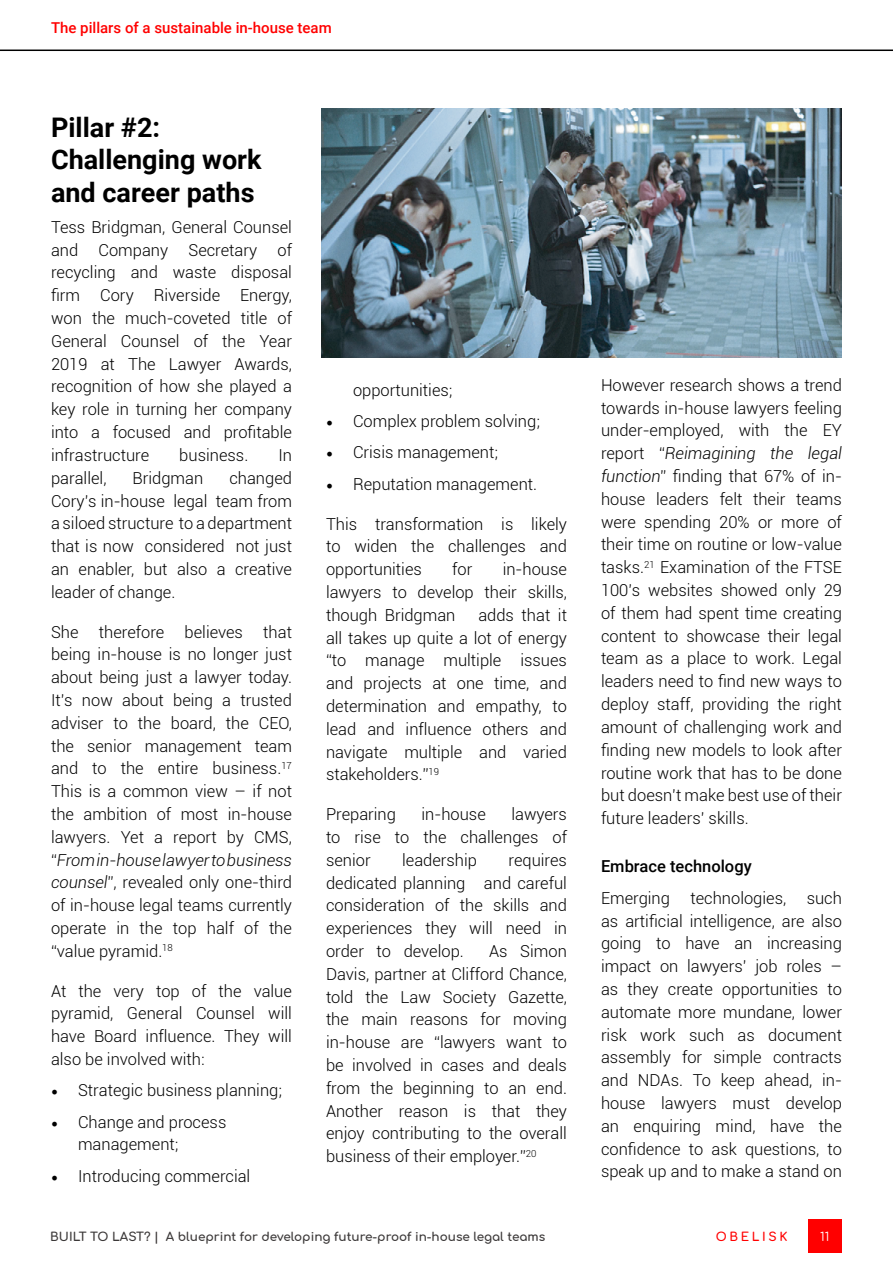
<style>
.page{position:relative;width:893px;height:1263px;background:#fff}
.page>*{position:absolute;margin:0;border:0;box-sizing:border-box;transform-origin:0 0}
.t1{font:700 27px/32.4px "Roboto";color:#000}
.t2{font:300 16.5px/22.8px "Roboto";color:#000;text-align:justify}
.t3{font:500 16.5px "Roboto";color:#000}
.t4{font:500 15px "Roboto";color:#f00}
.t5{font:700 12px "Comfortaa";color:#3b3838}
.t6{font:700 12px "Comfortaa";letter-spacing:.22em;color:#f00}
.t7{font:12px "Comfortaa";color:#fff}
.s1{font-style:italic}
.s2{font-family:"Minion Pro";font-weight:400;font-size:18px}
</style>
<div class="page">
<div style="left:808px;top:1219px;width:33px;height:33px;background:#f00"></div>
<hr style="left:0;top:50px;width:893px;height:1px;background:#000">
<img style="left:322px;top:108px;width:520px;height:249px">
<p class="t4" style="left:51px;top:18px;width:282px">The pillars of a sustainable in-house team</p>
<h1 class="t1" style="left:51px;top:110px;width:212px">Pillar #2:<br>Challenging work and career paths</h1>
<p class="t2" style="left:51px;top:215px;width:242px">Tess Bridgman, General Counsel and Company Secretary of recycling and waste disposal firm Cory Riverside Energy, won the much-coveted title of General Counsel of the Year 2019 at The Lawyer Awards, recognition of how she played a key role in turning her company into a focused and profitable infrastructure</p>
<p class="t2" style="left:179px;top:443px;width:70px">business.</p>
<p class="t2" style="left:278px;top:443px;width:15px">In</p>
<p class="t2" style="left:51px;top:466px;width:242px;text-indent:178px">changed Cory’s in-house legal team from a siloed structure to a department that is now considered not just an enabler, but also a creative leader of change.</p>
<p class="t2" style="left:51px;top:620px;width:242px">She therefore believes that being in-house is no longer just about being just a lawyer today.<br>It’s now about being a trusted adviser to the board, the CEO, the senior management team and to the entire business.<sup>17<br></sup>This is a common view – if not the ambition of most in-house lawyers. Yet a report by CMS, “<span class="s1">From in-house lawyer to business counsel</span>”, revealed only one-third of in-house legal teams currently operate in the top half of the “value pyramid.<sup>18</sup></p>
<p class="t2" style="left:51px;top:979px;width:242px">At the very top of the value pyramid, General Counsel will have Board influence. They will also be involved with:</p>
<p class="t2" style="left:51px;top:1078px;width:232px"><span class="s2">•</span> Strategic business planning;</p>
<p class="t2" style="left:78px;top:1110px;width:150px;text-indent:-27px"><span class="s2">•</span> Change and process management;</p>
<p class="t2" style="left:51px;top:1164px;width:201px"><span class="s2">•</span> Introducing commercial</p>
<p class="t2" style="left:51px;top:466px;width:57px">parallel,</p>
<p class="t2" style="left:133px;top:466px;width:72px">Bridgman</p>
<p class="t2" style="left:353px;top:378px;width:101px">opportunities;</p>
<p class="t2" style="left:326px;top:409px;width:215px"><span class="s2">•</span> Complex problem solving;</p>
<p class="t2" style="left:326px;top:441px;width:173px"><span class="s2">•</span> Crisis management;</p>
<p class="t2" style="left:326px;top:472px;width:213px"><span class="s2">•</span> Reputation management.</p>
<p class="t2" style="left:326px;top:512px;width:242px">This transformation is likely to widen the challenges and opportunities</p>
<p class="t2" style="left:452px;top:557px;width:22px">for</p>
<p class="t2" style="left:326px;top:557px;width:242px;text-indent:177px">in-house lawyers to develop their skills, though Bridgman</p>
<p class="t2" style="left:326px;top:603px;width:242px;text-indent:152px">adds that it all takes up quite a lot of energy “to manage multiple issues and projects at one time, and determination and empathy, to lead and influence others and navigate multiple and varied stakeholders.”<sup>19</sup></p>
<p class="t2" style="left:326px;top:802px;width:71px">Preparing</p>
<p class="t2" style="left:421px;top:802px;width:66px">in-house</p>
<p class="t2" style="left:326px;top:802px;width:242px;text-indent:185px">lawyers to rise to the challenges of senior</p>
<p class="t2" style="left:326px;top:848px;width:242px;text-indent:182px">requires dedicated planning and careful consideration of the skills and experiences they will need in order to develop.</p>
<p class="t2" style="left:402px;top:848px;width:76px">leadership</p>
<p class="t2" style="left:326px;top:939px;width:242px;text-indent:163px">As Simon Davis, partner at Clifford Chance, told the Law Society Gazette, the main reasons for moving in-house are “lawyers want to be involved in cases and deals from the beginning to an end.<br>Another reason is that they enjoy contributing to the overall business of their employer.”<sup>20</sup></p>
<p class="t2" style="left:601px;top:373px;width:242px">However research shows a trend towards in-house lawyers feeling under-employed, with the EY report “<span class="s1">Reimagining the legal function</span>” finding that 67% of in&shy;house leaders felt their teams were spending 20% or more of their time on routine or low-value tasks.<sup>21</sup> Examination of the FTSE 100’s websites showed only 29 of them had spent time creating content to showcase their legal team as a place to work. Legal leaders need to find new ways to deploy staff, providing the right amount of challenging work and finding new models to look after routine work that has to be done but doesn’t make best use of their future leaders’ skills.</p>
<p class="t3" style="left:601px;top:855px;width:152px">Embrace technology</p>
<p class="t2" style="left:601px;top:886px;width:242px">Emerging technologies, such as artificial intelligence, are also going to have an increasing impact on lawyers’ job roles – as they create opportunities to automate more mundane, lower risk work such as document assembly for simple contracts and NDAs. To keep ahead, in&shy;house lawyers must develop an enquiring mind, have the confidence to ask questions, to speak up and to make a stand on</p>
<p class="t5" style="left:50px;top:1226px;width:496px">BUILT TO LAST? | A blueprint for developing future-proof in-house legal teams</p>
<p class="t6" style="left:716px;top:1226px;width:73px">OBELISK</p>
<p class="t7" style="left:820px;top:1226px;width:11px">11</p>
</div>
